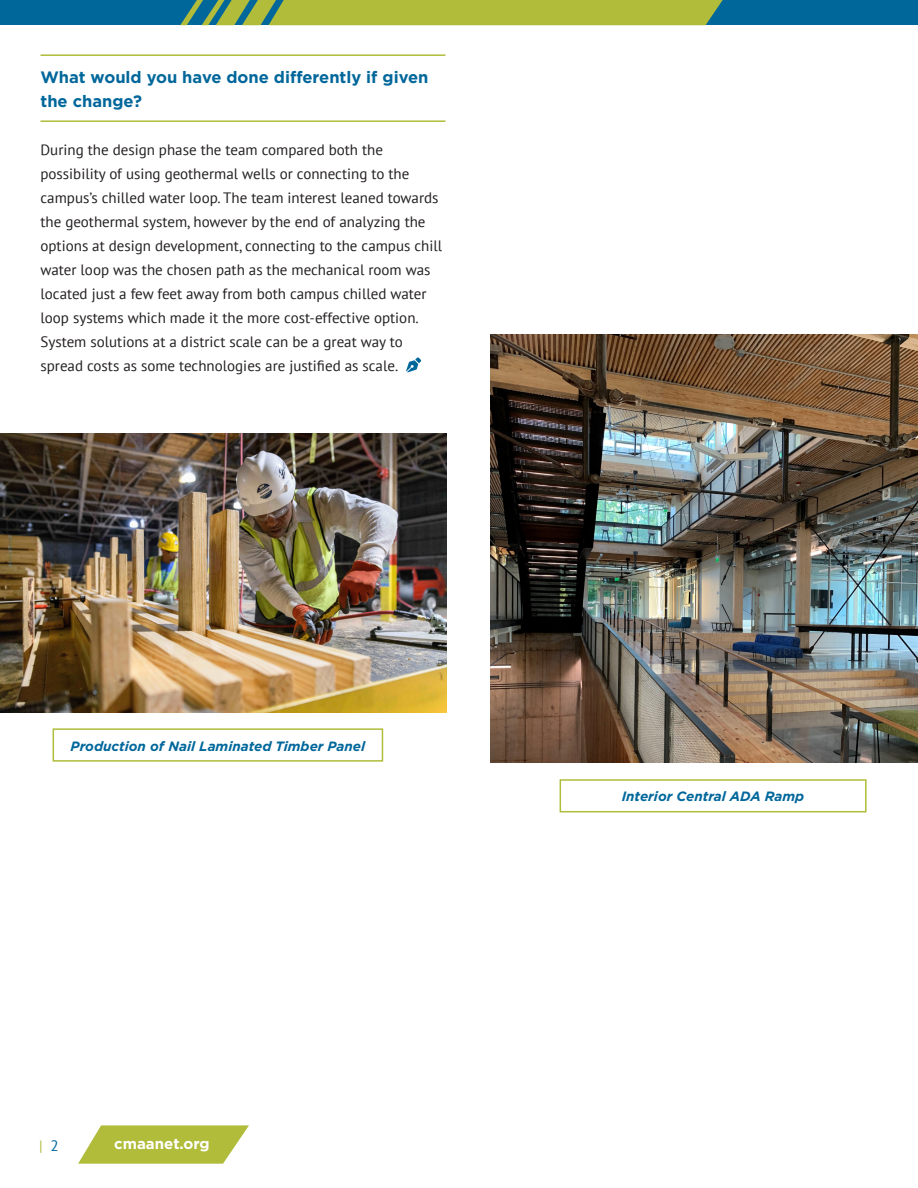
<style>
.page{position:relative;width:918px;height:1188px;background:#fff}
.page>*{position:absolute;margin:0;border:0;box-sizing:border-box;transform-origin:0 0}
.Heading_2{font:700 16.5px/24px "Gotham";color:#00679b}
.BodyText{font:15px/24px "PT Sans";color:#231f20}
.t1{font:700 15px "Gotham";color:#fff}
.t2{font:15px "PT Sans";color:#b0bc3a}
.BodyText-2{font:italic 700 13.5px "Gotham";color:#00679b}
.s1{color:#00679b}
</style>
<div class="page">
<svg style="left:78px;top:1125px;width:171px;height:39px"></svg>
<div style="left:0;top:0;width:918px;height:25px;background:#00679b"></div>
<svg style="left:180px;top:0;width:543px;height:25px"></svg>
<hr style="left:40px;top:54px;width:406px;height:2px;background:#b0bc3a">
<hr style="left:40px;top:120px;width:406px;height:2px;background:#b0bc3a">
<img style="left:1px;top:433px;width:445px;height:280px">
<img style="left:490px;top:335px;width:428px;height:428px">
<div style="left:560px;top:779px;width:307px;height:33px;border:2px solid #b0bc3a"></div>
<div style="left:53px;top:728px;width:330px;height:34px;border:2px solid #b0bc3a"></div>
<svg style="left:406px;top:357px;width:15px;height:15px"></svg>
<p class="Heading_2" style="left:40px;top:65px;width:389px">What would you have done differently if given the change?</p>
<p class="BodyText" style="left:40px;top:138px;width:403px">During the design phase the team compared both the possibility of using geothermal wells or connecting to the campus’s chilled water loop. The team interest leaned towards the geothermal system, however by the end of analyzing the options at design development, connecting to the campus chill water loop was the chosen path as the mechanical room was located just a few feet away from both campus chilled water loop systems which made it the more cost-effective option.<br>System solutions at a district scale can be a great way to spread costs as some technologies are justified as scale.</p>
<p class="BodyText-2" style="left:71px;top:737px;width:296px">Production of Nail Laminated Timber Panel</p>
<p class="t2" style="left:39px;top:1136px;width:21px">| <span class="s1">2</span></p>
<p class="t1" style="left:114px;top:1134px;width:97px">cmaanet.org</p>
<p class="BodyText-2" style="left:622px;top:787px;width:184px">Interior Central ADA Ramp</p>
</div>
